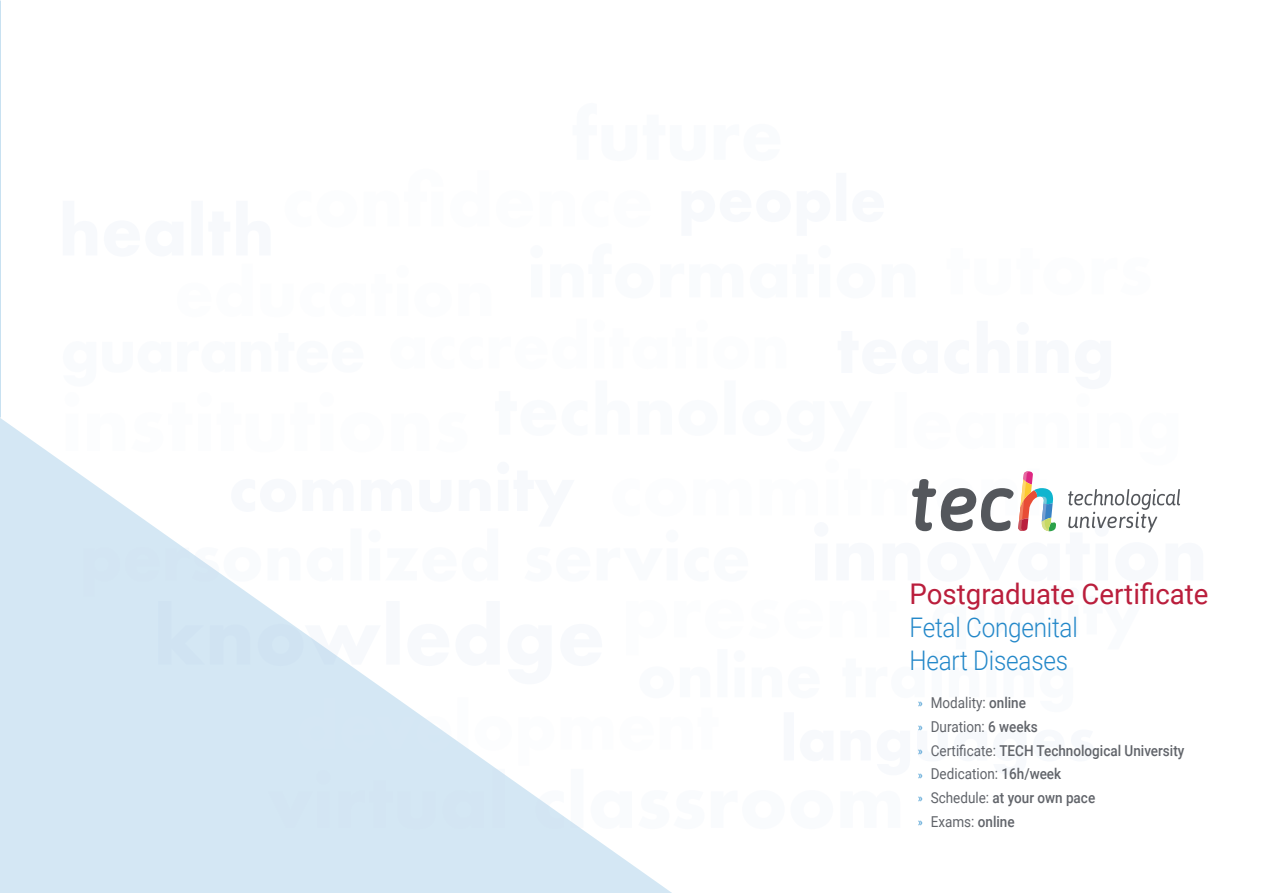
<style>
.page{position:relative;width:1263px;height:893px;background:#fff}
.page>*{position:absolute;margin:0;border:0;box-sizing:border-box;transform-origin:0 0}
.t1{font:28.5px "Roboto";color:#ba1e3c}
.t2{font:300 27px/33px "Roboto";letter-spacing:-.01em;color:#2488c9;scale:.9 1}
.t3{font:500 15px/23.7px "Roboto";color:#61646a;scale:.9 1}
.s1{font-family:"Myriad Pro";font-weight:400;font-size:12px;color:#2488c9}
.s2{font-weight:400}
</style>
<div class="page">
<div style="left:0;top:418px;width:672px;height:475px;background:#d4e7f4"></div>
<svg style="left:63px;top:418px;width:1117px;height:411px"></svg>
<h1 class="t1" style="left:909px;top:574px;width:301px">Postgraduate Certificate</h1>
<h2 class="t2" style="left:909px;top:610px;width:189px">Fetal Congenital<br>Heart Diseases</h2>
<p class="t3" style="left:918px;top:690px;width:297px"><span class="s1">»</span> <span class="s2">Modality:</span> online<br><span class="s1">»</span> <span class="s2">Duration:</span> 6 weeks<br><span class="s1">»</span> <span class="s2">Certificate:</span> TECH Technological University <span class="s1">»</span> <span class="s2">Dedication:</span> 16h/week<br><span class="s1">»</span> <span class="s2">Schedule:</span> at your own pace<br><span class="s1">»</span> <span class="s2">Exams:</span> online</p>
</div>
